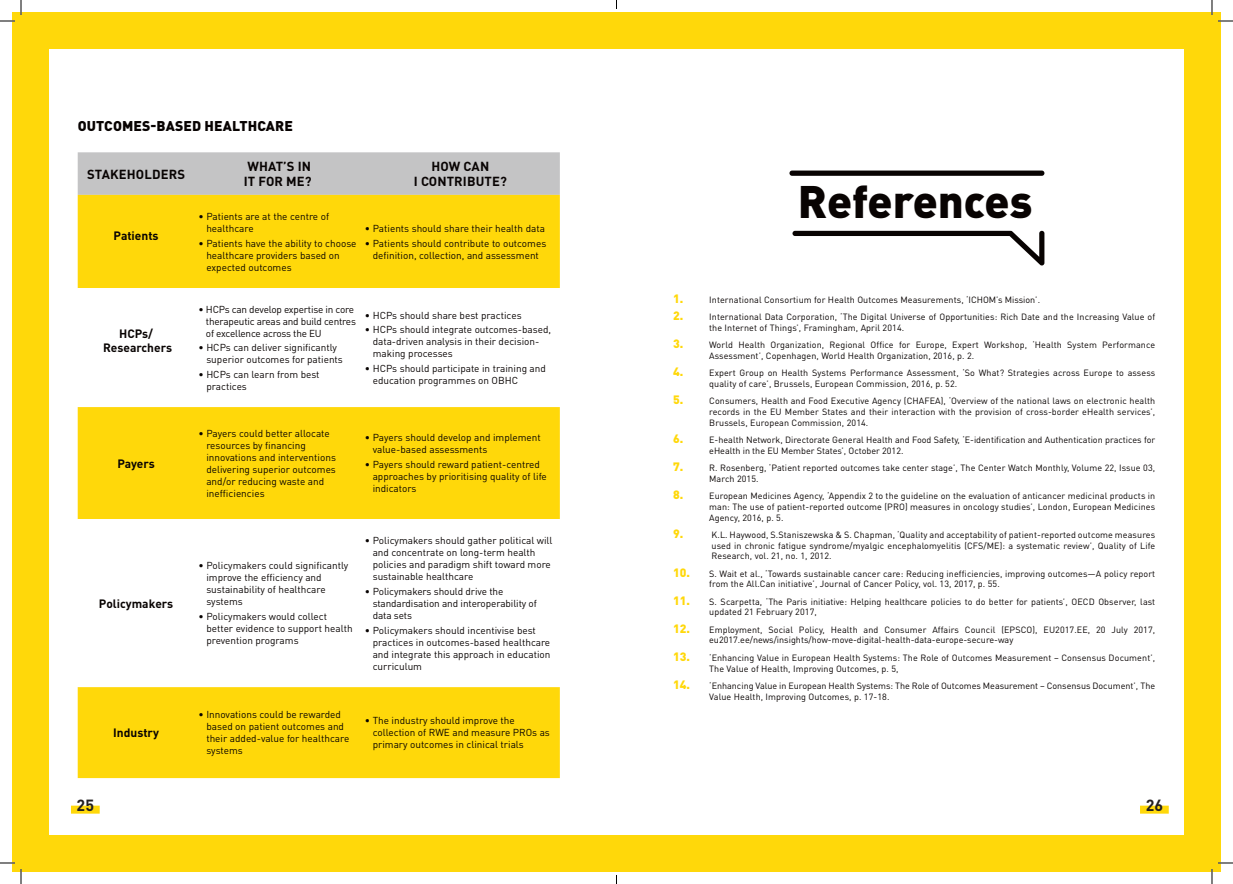
<style>
.page{position:relative;width:1233px;height:884px;background:#fff}
.page>*{position:absolute;margin:0;border:0;box-sizing:border-box;transform-origin:0 0}
.t1{font:900 45px "DIN Pro";color:#080302}
.t2{font:700 16px "DIN Pro";color:#231f20}
.t3{font:900 14px "DIN Pro";letter-spacing:.01em;color:#080302}
.t4{font:700 13px/15.6px "DIN Pro";letter-spacing:.01em;color:#080302}
.t5{font:700 12px/14.4px "DIN Pro";color:#080302;text-align:center}
.t6{font:10px/12px "DIN Pro";color:#080302}
.t7{font:10px/12px "DIN Pro";letter-spacing:-.02em;color:#080302}
.t8{font:9px/10.8px "DIN Pro";letter-spacing:.01em;color:#080302}
.s1{font-weight:900;font-size:12px;color:#ffd80a}
</style>
<div class="page">
<div style="left:12px;top:12px;width:1208px;height:859px;background:#ffd80a"></div>
<div style="left:49px;top:49px;width:567px;height:786px;background:#fff"></div>
<div style="left:616px;top:49px;width:567px;height:786px;background:#fff"></div>
<div style="left:71px;top:806px;width:29px;height:8px;background:#ffd80a"></div>
<div style="left:1140px;top:806px;width:28px;height:8px;background:#ffd80a"></div>
<div style="left:78px;top:152px;width:482px;height:43px;background:#c4c4c5"></div>
<div style="left:78px;top:195px;width:482px;height:583px;background:#ffd80a"></div>
<svg style="left:78px;top:288px;width:482px;height:399px"></svg>
<div style="left:789px;top:171px;width:255px;height:5px;background:#080302;border-radius:3px"></div>
<svg style="left:792px;top:231px;width:252px;height:34px"></svg>
<svg style="left:1218px;top:20px;width:15px;height:2px"></svg>
<svg style="left:1218px;top:862px;width:15px;height:2px"></svg>
<svg style="left:0;top:0;width:22px;height:22px"></svg>
<svg style="left:0;top:862px;width:22px;height:22px"></svg>
<svg style="left:1211px;top:0;width:1px;height:15px"></svg>
<svg style="left:1211px;top:869px;width:1px;height:15px"></svg>
<h3 class="t3" style="left:78px;top:116px;width:217px">OUTCOMES-BASED HEALTHCARE</h3>
<h3 class="t4" style="left:87px;top:166px;width:99px">STAKEHOLDERS</h3>
<h3 class="t4" style="left:244px;top:158px;width:69px">WHAT’S IN<br>IT FOR ME?</h3>
<h3 class="t4" style="left:414px;top:158px;width:94px;text-align:center">HOW CAN<br>I CONTRIBUTE?</h3>
<h3 class="t5" style="left:114px;top:228px;width:47px">Patients</h3>
<h3 class="t5" style="left:103px;top:326px;width:71px">HCPs/<br>Researchers</h3>
<h3 class="t5" style="left:117px;top:456px;width:39px">Payers</h3>
<h3 class="t5" style="left:99px;top:596px;width:76px">Policymakers</h3>
<h3 class="t5" style="left:113px;top:725px;width:47px">Industry</h3>
<p class="t6" style="left:206px;top:210px;width:124px;text-indent:-8px">• Patients are at the centre of healthcare</p>
<p class="t6" style="left:206px;top:237px;width:152px;text-indent:-8px">• Patients have the ability to choose healthcare providers based on expected outcomes</p>
<p class="t6" style="left:365px;top:222px;width:181px">• Patients should share their health data</p>
<p class="t6" style="left:365px;top:237px;width:183px;text-align:center">• Patients should contribute to outcomes definition, collection, and assessment</p>
<p class="t7" style="left:206px;top:302px;width:152px;text-indent:-7px">• HCPs can develop expertise in core therapeutic areas and build centres of excellence across the EU</p>
<p class="t6" style="left:206px;top:341px;width:138px;text-indent:-8px">• HCPs can deliver significantly superior outcomes for patients</p>
<p class="t6" style="left:206px;top:368px;width:115px;text-indent:-8px">• HCPs can learn from best practices</p>
<p class="t6" style="left:365px;top:308px;width:158px">• HCPs should share best practices</p>
<p class="t6" style="left:373px;top:323px;width:180px;text-indent:-8px">• HCPs should integrate outcomes-based, data-driven analysis in their decision&shy;making processes</p>
<p class="t6" style="left:373px;top:362px;width:175px;text-indent:-8px">• HCPs should participate in training and education programmes on OBHC</p>
<p class="t6" style="left:206px;top:427px;width:131px;text-indent:-8px">• Payers could better allocate resources by financing innovations and interventions delivering superior outcomes and/or reducing waste and inefficiencies</p>
<p class="t6" style="left:373px;top:431px;width:170px;text-indent:-8px">• Payers should develop and implement value-based assessments</p>
<p class="t6" style="left:373px;top:458px;width:176px;text-indent:-8px">• Payers should reward patient-centred approaches by prioritising quality of life indicators</p>
<p class="t6" style="left:206px;top:559px;width:143px;text-indent:-8px">• Policymakers could significantly improve the efficiency and sustainability of healthcare systems</p>
<p class="t6" style="left:206px;top:610px;width:148px;text-indent:-8px">• Policymakers would collect better evidence to support health prevention programs</p>
<p class="t6" style="left:373px;top:534px;width:181px;text-indent:-8px">• Policymakers should gather political will and concentrate on long-term health policies and paradigm shift toward more sustainable healthcare</p>
<p class="t6" style="left:373px;top:585px;width:166px;text-indent:-8px">• Policymakers should drive the standardisation and interoperability of data sets</p>
<p class="t6" style="left:373px;top:624px;width:179px;text-indent:-8px">• Policymakers should incentivise best practices in outcomes-based healthcare and integrate this approach in education curriculum</p>
<p class="t6" style="left:206px;top:708px;width:144px;text-indent:-8px">• Innovations could be rewarded based on patient outcomes and their added-value for healthcare systems</p>
<p class="t6" style="left:373px;top:714px;width:179px;text-indent:-8px">• The industry should improve the collection of RWE and measure PROs as primary outcomes in clinical trials</p>
<h1 class="t1" style="left:797px;top:171px;width:236px">References</h1>
<p class="t8" style="left:673px;top:294px;width:368px"><span class="s1">1.</span> International Consortium for Health Outcomes Measurements, ‘ICHOM’s Mission’.</p>
<p class="t8" style="left:709px;top:311px;width:447px;text-indent:-36px"><span class="s1">2.</span> International Data Corporation, ‘The Digital Universe of Opportunities: Rich Date and the Increasing Value of the Internet of Things’, Framingham, April 2014.</p>
<p class="t8" style="left:709px;top:339px;width:447px;text-indent:-36px"><span class="s1">3.</span> World Health Organization, Regional Office for Europe, Expert Workshop, ‘Health System Performance<br>Assessment’, Copenhagen, World Health Organization, 2016, p. 2.</p>
<p class="t8" style="left:709px;top:367px;width:447px;text-indent:-36px"><span class="s1">4.</span> Expert Group on Health Systems Performance Assessment, ‘So What? Strategies across Europe to assess quality of care’, Brussels, European Commission, 2016, p. 52.</p>
<p class="t8" style="left:709px;top:395px;width:447px;text-align:justify;text-indent:-36px"><span class="s1">5.</span> Consumers, Health and Food Executive Agency (CHAFEA), ‘Overview of the national laws on electronic health records in the EU Member States and their interaction with the provision of cross-border eHealth services’, Brussels, European Commission, 2014.</p>
<p class="t8" style="left:709px;top:434px;width:447px;text-indent:-36px"><span class="s1">6.</span> E-health Network, Directorate General Health and Food Safety, ‘E-identification and Authentication practices for eHealth in the EU Member States’, October 2012.</p>
<p class="t8" style="left:709px;top:462px;width:447px;text-indent:-36px"><span class="s1">7.</span> R. Rosenberg, ‘Patient reported outcomes take center stage’, The Center Watch Monthly, Volume 22, Issue 03,<br>March 2015.</p>
<p class="t8" style="left:709px;top:490px;width:447px;text-align:justify;text-indent:-36px"><span class="s1">8.</span> European Medicines Agency, ‘Appendix 2 to the guideline on the evaluation of anticancer medicinal products in man: The use of patient-reported outcome (PRO) measures in oncology studies’, London, European Medicines Agency, 2016, p. 5.</p>
<p class="t8" style="left:711px;top:529px;width:445px;text-align:justify;text-indent:-38px"><span class="s1">9.</span> K.L. Haywood, S.Staniszewska &amp; S. Chapman, ‘Quality and acceptability of patient-reported outcome measures used in chronic fatigue syndrome/myalgic encephalomyelitis (CFS/ME): a systematic review’, Quality of Life Research, vol. 21, no. 1, 2012.</p>
<p class="t8" style="left:709px;top:568px;width:447px;text-indent:-36px"><span class="s1">10.</span> S. Wait et al., ‘Towards sustainable cancer care: Reducing inefficiencies, improving outcomes—A policy report from the All.Can initiative’, Journal of Cancer Policy, vol. 13, 2017, p. 55.</p>
<p class="t8" style="left:709px;top:596px;width:447px;text-indent:-36px"><span class="s1">11.</span> S. Scarpetta, ‘The Paris initiative: Helping healthcare policies to do better for patients’, OECD Observer, last updated 21 February 2017,</p>
<p class="t8" style="left:709px;top:624px;width:447px;text-indent:-36px"><span class="s1">12.</span> Employment, Social Policy, Health and Consumer Affairs Council (EPSCO), EU2017.EE, 20 July 2017, eu2017.ee/news/insights/how-move-digital-health-data-europe-secure-way</p>
<p class="t8" style="left:709px;top:652px;width:447px;text-indent:-36px"><span class="s1">13.</span> ‘Enhancing Value in European Health Systems: The Role of Outcomes Measurement – Consensus Document’,<br>The Value of Health, Improving Outcomes, p. 5,</p>
<p class="t8" style="left:709px;top:680px;width:447px;text-indent:-36px"><span class="s1">14.</span> ‘Enhancing Value in European Health Systems: The Role of Outcomes Measurement – Consensus Document’, The<br>Value Health, Improving Outcomes, p. 17-18.</p>
<h2 class="t2" style="left:77px;top:795px;width:19px">25</h2>
<h2 class="t2" style="left:1145px;top:795px;width:19px">26</h2>
</div>
